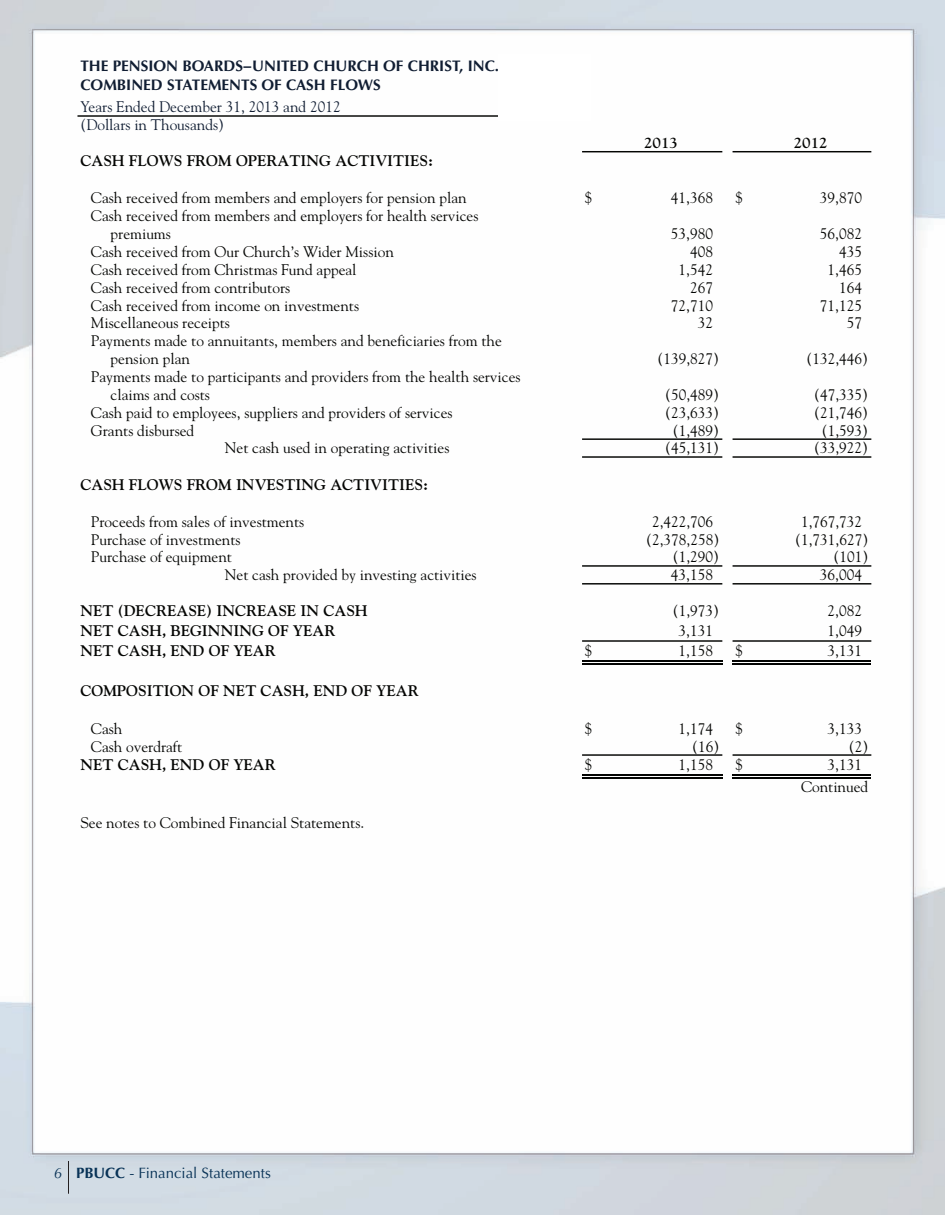
<style>
.page{position:relative;width:945px;height:1215px;background:#fff}
.page>*{position:absolute;margin:0;border:0;box-sizing:border-box;transform-origin:0 0}
.t1{font:15.3px/17.9px "Goudy";color:#040503}
.t2{font:700 15.3px "Goudy";color:#040503}
.t3{font:700 15.3px/19.4px "Optima LT Std";color:#101d32}
.t4{font:15.3px/17.9px "Goudy";color:#101d32}
.t5{font:15px "Optima LT Std";color:#093357}
.s1{font-style:italic}
.s2{font-weight:700}
</style>
<div class="page">
<img style="left:0;top:0;width:945px;height:1215px">
<hr style="left:68px;top:1161px;width:1px;height:33px;background:#231f20">
<hr style="left:582px;top:151px;width:140px;height:1px;background:#040503">
<hr style="left:582px;top:438px;width:140px;height:2px;background:#040503">
<hr style="left:582px;top:456px;width:140px;height:2px;background:#040503">
<hr style="left:582px;top:565px;width:140px;height:2px;background:#040503">
<hr style="left:582px;top:583px;width:140px;height:2px;background:#040503">
<hr style="left:582px;top:640px;width:140px;height:2px;background:#040503">
<hr style="left:582px;top:660px;width:140px;height:1px;background:#040503">
<hr style="left:582px;top:663px;width:140px;height:1px;background:#040503">
<hr style="left:582px;top:754px;width:140px;height:2px;background:#040503">
<hr style="left:582px;top:774px;width:140px;height:1px;background:#040503">
<hr style="left:582px;top:777px;width:140px;height:1px;background:#040503">
<hr style="left:77px;top:115px;width:505px;height:2px;background:#040503">
<hr style="left:733px;top:151px;width:138px;height:1px;background:#040503">
<hr style="left:733px;top:438px;width:138px;height:2px;background:#040503">
<hr style="left:733px;top:456px;width:138px;height:2px;background:#040503">
<hr style="left:733px;top:565px;width:138px;height:2px;background:#040503">
<hr style="left:733px;top:583px;width:138px;height:2px;background:#040503">
<hr style="left:733px;top:640px;width:138px;height:2px;background:#040503">
<hr style="left:733px;top:660px;width:138px;height:1px;background:#040503">
<hr style="left:733px;top:663px;width:138px;height:1px;background:#040503">
<hr style="left:733px;top:754px;width:138px;height:2px;background:#040503">
<hr style="left:733px;top:774px;width:138px;height:1px;background:#040503">
<hr style="left:733px;top:777px;width:138px;height:1px;background:#040503">
<div style="left:498px;top:54px;width:93px;height:66px;background:#fff"></div>
<p class="t3" style="left:80px;top:56px;width:420px">THE PENSION BOARDS−UNITED CHURCH OF CHRIST, INC.<br>COMBINED STATEMENTS OF CASH FLOWS</p>
<p class="t4" style="left:80px;top:98px;width:262px">Years Ended December 31, 2013 and 2012 (Dollars in Thousands)</p>
<p class="t2" style="left:644px;top:133px;width:36px">2013</p>
<p class="t2" style="left:794px;top:133px;width:36px">2012</p>
<p class="t2" style="left:80px;top:152px;width:354px">CASH FLOWS FROM OPERATING ACTIVITIES:</p>
<p class="t1" style="left:91px;top:189px;width:377px">Cash received from members and employers for pension plan</p>
<p class="t1" style="left:585px;top:189px;width:9px">$</p>
<p class="t1" style="left:671px;top:189px;width:44px">41,368</p>
<p class="t1" style="left:735px;top:189px;width:9px">$</p>
<p class="t1" style="left:820px;top:189px;width:44px">39,870</p>
<p class="t1" style="left:111px;top:207px;width:369px;text-indent:-20px">Cash received from members and employers for health services premiums</p>
<p class="t1" style="left:671px;top:224px;width:44px">53,980</p>
<p class="t1" style="left:820px;top:224px;width:44px">56,082</p>
<p class="t1" style="left:91px;top:242px;width:304px">Cash received from Our Church’s Wider Mission</p>
<p class="t1" style="left:690px;top:242px;width:24px">408</p>
<p class="t1" style="left:839px;top:242px;width:24px">435</p>
<p class="t1" style="left:91px;top:260px;width:267px">Cash received from Christmas Fund appeal</p>
<p class="t1" style="left:679px;top:260px;width:36px">1,542</p>
<p class="t1" style="left:828px;top:260px;width:36px">1,465</p>
<p class="t1" style="left:91px;top:278px;width:201px">Cash received from contributors</p>
<p class="t1" style="left:690px;top:278px;width:24px">267</p>
<p class="t1" style="left:839px;top:278px;width:24px">164</p>
<p class="t1" style="left:91px;top:296px;width:270px">Cash received from income on investments</p>
<p class="t1" style="left:671px;top:296px;width:44px">72,710</p>
<p class="t1" style="left:820px;top:296px;width:44px">71,125</p>
<p class="t1" style="left:91px;top:314px;width:140px">Miscellaneous receipts</p>
<p class="t1" style="left:698px;top:314px;width:17px">32</p>
<p class="t1" style="left:847px;top:314px;width:17px">57</p>
<p class="t1" style="left:111px;top:332px;width:393px;text-indent:-20px">Payments made to annuitants, members and beneficiaries from the pension plan</p>
<p class="t1" style="left:657px;top:349px;width:63px">(139,827)</p>
<p class="t1" style="left:807px;top:349px;width:63px">(132,446)</p>
<p class="t1" style="left:111px;top:367px;width:411px;text-indent:-20px">Payments made to participants and providers from the health services claims and costs</p>
<p class="t1" style="left:665px;top:385px;width:55px">(50,489)</p>
<p class="t1" style="left:814px;top:385px;width:55px">(47,335)</p>
<p class="t1" style="left:91px;top:403px;width:363px">Cash paid to employees, suppliers and providers of services</p>
<p class="t1" style="left:665px;top:403px;width:55px">(23,633)</p>
<p class="t1" style="left:814px;top:403px;width:55px">(21,746)</p>
<p class="t1" style="left:91px;top:421px;width:105px">Grants disbursed</p>
<p class="t1" style="left:673px;top:421px;width:48px">(1,489)</p>
<p class="t1" style="left:822px;top:421px;width:48px">(1,593)</p>
<p class="t1" style="left:225px;top:439px;width:226px">Net cash used in operating activities</p>
<p class="t1" style="left:665px;top:439px;width:55px">(45,131)</p>
<p class="t1" style="left:814px;top:439px;width:55px">(33,922)</p>
<p class="t2" style="left:80px;top:475px;width:349px">CASH FLOWS FROM INVESTING ACTIVITIES:</p>
<p class="t1" style="left:91px;top:512px;width:215px">Proceeds from sales of investments</p>
<p class="t1" style="left:652px;top:512px;width:63px">2,422,706</p>
<p class="t1" style="left:801px;top:512px;width:63px">1,767,732</p>
<p class="t1" style="left:91px;top:530px;width:151px">Purchase of investments</p>
<p class="t1" style="left:646px;top:530px;width:75px">(2,378,258)</p>
<p class="t1" style="left:795px;top:530px;width:75px">(1,731,627)</p>
<p class="t1" style="left:91px;top:548px;width:143px">Purchase of equipment</p>
<p class="t1" style="left:673px;top:548px;width:48px">(1,290)</p>
<p class="t1" style="left:833px;top:548px;width:36px">(101)</p>
<p class="t1" style="left:225px;top:566px;width:253px">Net cash provided by investing activities</p>
<p class="t1" style="left:671px;top:566px;width:44px">43,158</p>
<p class="t1" style="left:820px;top:566px;width:44px">36,004</p>
<p class="t2" style="left:80px;top:602px;width:289px">NET (DECREASE) INCREASE IN CASH</p>
<p class="t1" style="left:673px;top:602px;width:48px">(1,973)</p>
<p class="t1" style="left:828px;top:602px;width:36px">2,082</p>
<p class="t2" style="left:80px;top:621px;width:257px">NET CASH, BEGINNING OF YEAR</p>
<p class="t1" style="left:679px;top:621px;width:36px">3,131</p>
<p class="t1" style="left:828px;top:621px;width:36px">1,049</p>
<p class="t2" style="left:80px;top:641px;width:197px">NET CASH, END OF YEAR</p>
<p class="t1" style="left:585px;top:641px;width:9px">$</p>
<p class="t1" style="left:679px;top:641px;width:36px">1,158</p>
<p class="t1" style="left:735px;top:641px;width:9px">$</p>
<p class="t1" style="left:828px;top:641px;width:36px">3,131</p>
<p class="t2" style="left:80px;top:682px;width:340px">COMPOSITION OF NET CASH, END OF YEAR</p>
<p class="t1" style="left:91px;top:719px;width:33px">Cash</p>
<p class="t1" style="left:585px;top:719px;width:9px">$</p>
<p class="t1" style="left:679px;top:719px;width:36px">1,174</p>
<p class="t1" style="left:735px;top:719px;width:9px">$</p>
<p class="t1" style="left:828px;top:719px;width:36px">3,133</p>
<p class="t1" style="left:91px;top:737px;width:93px">Cash overdraft</p>
<p class="t1" style="left:692px;top:737px;width:29px">(16)</p>
<p class="t1" style="left:849px;top:737px;width:21px">(2)</p>
<p class="t2" style="left:80px;top:755px;width:197px">NET CASH, END OF YEAR</p>
<p class="t1" style="left:585px;top:755px;width:9px">$</p>
<p class="t1" style="left:679px;top:755px;width:36px">1,158</p>
<p class="t1" style="left:735px;top:755px;width:9px">$</p>
<p class="t1" style="left:801px;top:753px;width:69px;line-height:22.6px;text-indent:27px">3,131<br>Continued</p>
<p class="t1" style="left:80px;top:813px;width:285px">See notes to Combined Financial Statements.</p>
<p class="t5" style="left:54px;top:1164px;width:218px"><span class="s1">6</span> <span class="s2">PBUCC</span> - Financial Statements</p>
</div>
